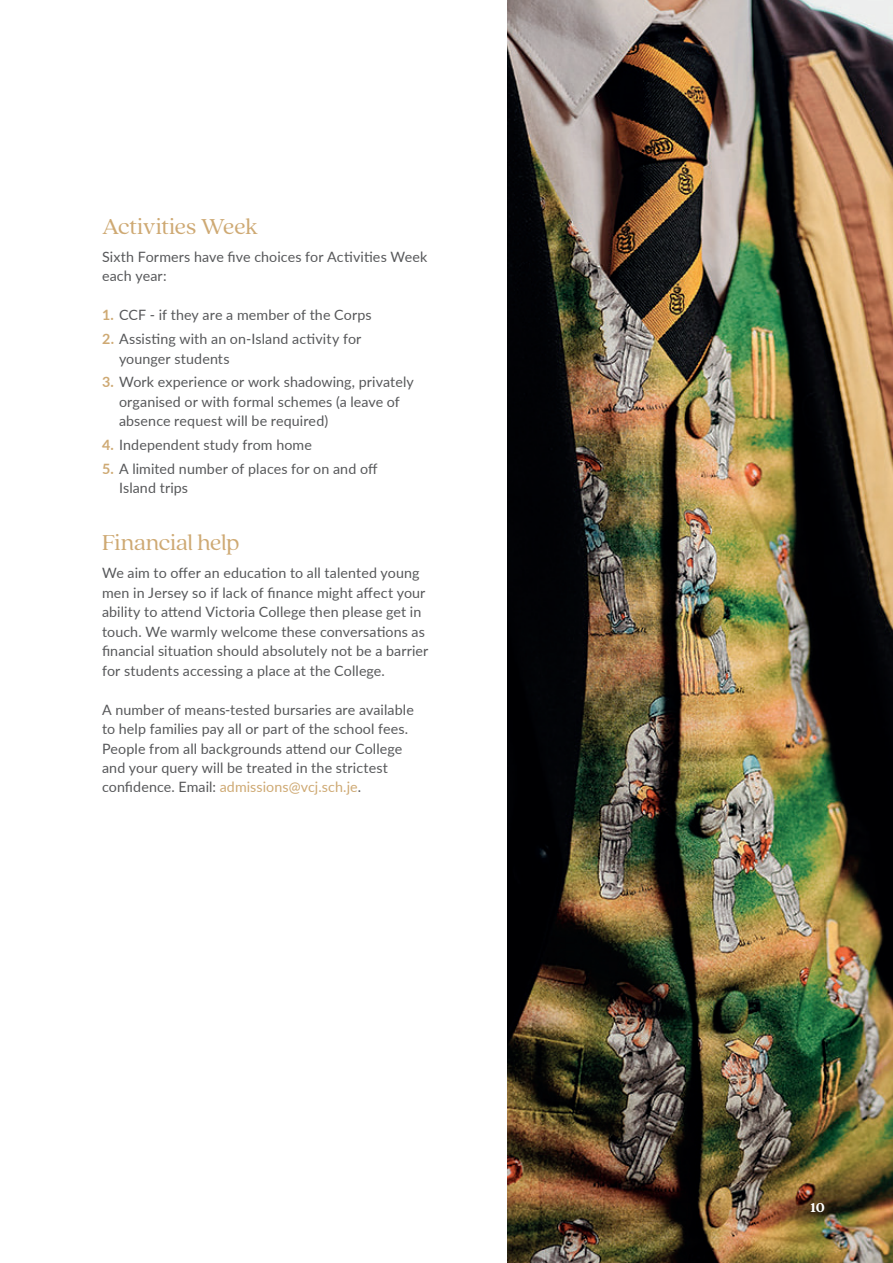
<style>
.page{position:relative;width:893px;height:1263px;background:#fff}
.page>*{position:absolute;margin:0;border:0;box-sizing:border-box;transform-origin:0 0}
.t1{font:24px "Quincy CF";letter-spacing:-.015em;color:#cea973}
.t2{font:14.25px/19.5px "Lato";letter-spacing:.01em;color:#57585a}
.t3{font:900 14.25px "Quincy CF";color:#fff}
.s1{font-weight:700;color:#cea973}
.s2{color:#cea973}
</style>
<div class="page">
<img style="left:507px;top:0;width:386px;height:1263px">
<h1 class="t1" style="left:102px;top:209px;width:157px">Activities Week</h1>
<p class="t2" style="left:102px;top:246px;width:327px">Sixth Formers have five choices for Activities Week each year:</p>
<p class="t2" style="left:102px;top:305px;width:271px"><span class="s1">1.</span> CCF - if they are a member of the Corps</p>
<p class="t2" style="left:119px;top:329px;width:244px;text-indent:-17px"><span class="s1">2.</span> Assisting with an on-Island activity for younger students</p>
<p class="t2" style="left:119px;top:372px;width:296px;text-indent:-17px"><span class="s1">3.</span> Work experience or work shadowing, privately organised or with formal schemes (a leave of absence request will be required)</p>
<p class="t2" style="left:102px;top:435px;width:211px"><span class="s1">4.</span> Independent study from home</p>
<p class="t2" style="left:119px;top:458px;width:260px;text-indent:-17px"><span class="s1">5.</span> A limited number of places for on and off<br>Island trips</p>
<h1 class="t1" style="left:102px;top:525px;width:139px">Financial help</h1>
<p class="t2" style="left:102px;top:562px;width:328px">We aim to offer an education to all talented young men in Jersey so if lack of finance might affect your ability to attend Victoria College then please get in touch. We warmly welcome these conversations as financial situation should absolutely not be a barrier for students accessing a place at the College.</p>
<p class="t2" style="left:102px;top:699px;width:313px">A number of means-tested bursaries are available to help families pay all or part of the school fees.<br>People from all backgrounds attend our College and your query will be treated in the strictest confidence. Email: <span class="s2">admissions@vcj.sch.je</span>.</p>
<p class="t3" style="left:811px;top:1197px;width:16px">10</p>
</div>
